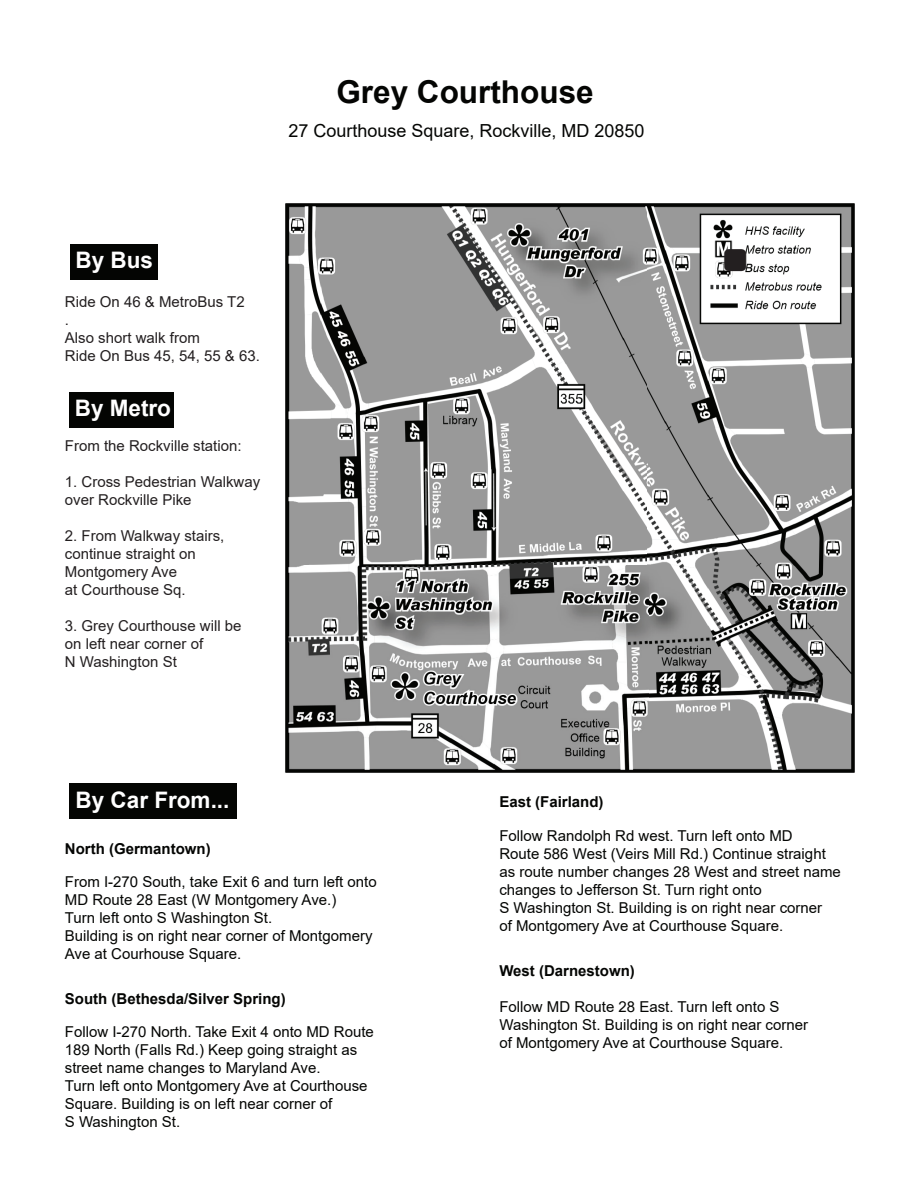
<style>
.page{position:relative;width:918px;height:1188px;background:#fff}
.page>*{position:absolute;margin:0;border:0;box-sizing:border-box;transform-origin:0 0}
.t1{font:700 31.5px "Arial";color:#040503}
.t2{font:700 22.8px "Arial";color:#fff}
.t3{font:18px "Arial";color:#040503}
.t4{font:15px/18px "Arial";color:#040503}
.t5{font:15px/18px "Arial";color:#231f20}
.t6{font:700 15px "Arial";color:#040503}
</style>
<div class="page">
<img style="left:285px;top:203px;width:570px;height:570px">
<div style="left:70px;top:244px;width:88px;height:36px;background:#040503"></div>
<div style="left:69px;top:392px;width:104px;height:35px;background:#040503"></div>
<div style="left:70px;top:784px;width:167px;height:35px;background:#040503"></div>
<svg style="left:724px;top:249px;width:22px;height:23px"></svg>
<h1 class="t1" style="left:336px;top:74px;width:259px">Grey Courthouse</h1>
<p class="t3" style="left:288px;top:121px;width:358px">27 Courthouse Square, Rockville, MD 20850</p>
<h2 class="t2" style="left:76px;top:248px;width:79px">By Bus</h2>
<p class="t5" style="left:65px;top:293px;width:197px">Ride On 46 &amp; MetroBus T2<br>.<br>Also short walk from<br>Ride On Bus 45, 54, 55 &amp; 63.</p>
<h2 class="t2" style="left:75px;top:396px;width:98px">By Metro</h2>
<p class="t5" style="left:65px;top:437px;width:178px">From the Rockville station:</p>
<p class="t5" style="left:65px;top:473px;width:197px">1. Cross Pedestrian Walkway over Rockville Pike</p>
<p class="t5" style="left:65px;top:527px;width:161px">2. From Walkway stairs, continue straight on<br>Montgomery Ave<br>at Courthouse Sq.</p>
<p class="t5" style="left:65px;top:617px;width:178px">3. Grey Courthouse will be on left near corner of<br>N Washington St</p>
<h2 class="t2" style="left:76px;top:787px;width:155px">By Car From...</h2>
<p class="t6" style="left:499px;top:794px;width:106px">East (Fairland)</p>
<p class="t6" style="left:65px;top:841px;width:147px">North (Germantown)</p>
<p class="t4" style="left:65px;top:873px;width:313px">From I-270 South, take Exit 6 and turn left onto MD Route 28 East (W Montgomery Ave.)<br>Turn left onto S Washington St.<br>Building is on right near corner of Montgomery Ave at Courhouse Square.</p>
<p class="t6" style="left:65px;top:990px;width:222px">South (Bethesda/Silver Spring)</p>
<p class="t4" style="left:65px;top:1023px;width:311px">Follow I-270 North. Take Exit 4 onto MD Route 189 North (Falls Rd.) Keep going straight as street name changes to Maryland Ave.<br>Turn left onto Montgomery Ave at Courthouse Square. Building is on left near corner of<br>S Washington St.</p>
<p class="t4" style="left:499px;top:827px;width:343px">Follow Randolph Rd west. Turn left onto MD<br>Route 586 West (Veirs Mill Rd.) Continue straight as route number changes 28 West and street name changes to Jefferson St. Turn right onto<br>S Washington St. Building is on right near corner<br>of Montgomery Ave at Courthouse Square.</p>
<p class="t6" style="left:499px;top:962px;width:137px">West (Darnestown)</p>
<p class="t4" style="left:499px;top:997px;width:310px">Follow MD Route 28 East. Turn left onto S<br>Washington St. Building is on right near corner of Montgomery Ave at Courthouse Square.</p>
</div>
